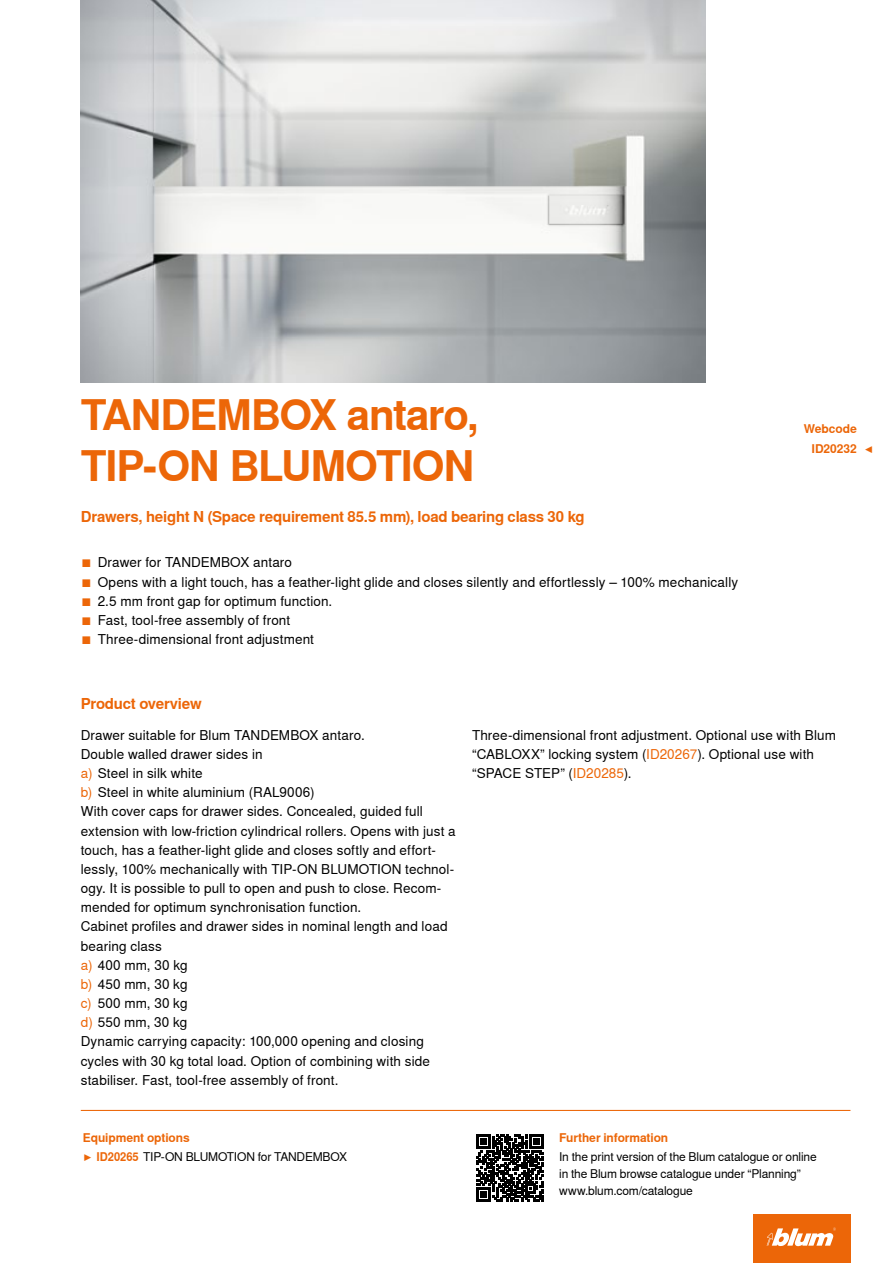
<style>
.page{position:relative;width:893px;height:1263px;background:#fff}
.page>*{position:absolute;margin:0;border:0;box-sizing:border-box;transform-origin:0 0}
.CB_AF_Ueber_Tit2{font:700 42px/50.4px "Nimbus Sans Global";letter-spacing:-.03em;color:#ec6608}
.CB_AF_Ueber_Ber1o_li{font:700 15px "Nimbus Sans Global";letter-spacing:-.015em;color:#ec6608}
.CB_AF_FliesIMG_li{font:13.5px/19.2px "Nimbus Sans Global";letter-spacing:.01em;color:#000}
.CB_AF_Bes_IMG9{font:13.5px "Nimbus Sans Global";letter-spacing:.01em;color:#000}
.CB_AF_Fliess_li{font:12px "Nimbus Sans Global";letter-spacing:-.01em;color:#000}
.CB_AF_Ueber_Ber2o_li{font:12px "Nimbus Sans Global";letter-spacing:-.015em;color:#000}
.CB_AF_Ueber_Ber2o_li-2{font:700 12px "Nimbus Sans Global";letter-spacing:-.01em;color:#ec6608}
.CB_AF_Ueber_Ber2o_re{font:700 12px "Nimbus Sans Global";letter-spacing:-.005em;color:#ec6608}
.s1{color:#ec6608}
.s2{font-weight:700;color:#ec6608}
</style>
<div class="page">
<img style="left:81px;top:0;width:625px;height:383px">
<div style="left:753px;top:1214px;width:97px;height:49px;background:#ec6608"></div>
<svg style="left:767px;top:1227px;width:69px;height:19px"></svg>
<hr style="left:81px;top:1110px;width:769px;height:1px;background:#ec6608">
<svg style="left:476px;top:1134px;width:67px;height:67px"></svg>
<p class="CB_AF_Ueber_Tit2" style="left:81px;top:390px;width:399px">TANDEMBOX antaro,<br>TIP-ON BLUMOTION</p>
<p class="CB_AF_Ueber_Ber1o_li" style="left:81px;top:508px;width:505px">Drawers, height N (Space requirement 85.5 mm), load bearing class 30 kg</p>
<p class="CB_AF_Bes_IMG9" style="left:81px;top:555px;width:213px"><span class="s1">■</span> Drawer for TANDEMBOX antaro</p>
<p class="CB_AF_Bes_IMG9" style="left:81px;top:574px;width:659px"><span class="s1">■</span> Opens with a light touch, has a feather-light glide and closes silently and effortlessly – 100% mechanically</p>
<p class="CB_AF_Bes_IMG9" style="left:81px;top:593px;width:253px"><span class="s1">■</span> 2.5 mm front gap for optimum function.</p>
<p class="CB_AF_Bes_IMG9" style="left:81px;top:612px;width:211px"><span class="s1">■</span> Fast, tool-free assembly of front</p>
<p class="CB_AF_Bes_IMG9" style="left:81px;top:631px;width:235px"><span class="s1">■</span> Three-dimensional front adjustment</p>
<p class="CB_AF_Ueber_Ber1o_li" style="left:81px;top:695px;width:122px">Product overview</p>
<p class="CB_AF_Ueber_Ber2o_re" style="left:804px;top:422px;width:55px">Webcode</p>
<p class="CB_AF_Ueber_Ber2o_re" style="left:811px;top:441px;width:47px">ID20232</p>
<p class="CB_AF_Ueber_Ber2o_re" style="left:865px;top:441px;width:11px">◀</p>
<p class="CB_AF_FliesIMG_li" style="left:81px;top:725px;width:286px">Drawer suitable for Blum TANDEMBOX antaro.</p>
<p class="CB_AF_FliesIMG_li" style="left:81px;top:744px;width:183px">Double walled drawer sides in</p>
<p class="CB_AF_FliesIMG_li" style="left:81px;top:764px;width:123px"><span class="s1">a)</span> Steel in silk white</p>
<p class="CB_AF_FliesIMG_li" style="left:81px;top:783px;width:235px"><span class="s1">b)</span> Steel in white aluminium (RAL9006)</p>
<p class="CB_AF_FliesIMG_li" style="left:81px;top:802px;width:376px">With cover caps for drawer sides. Concealed, guided full extension with low-friction cylindrical rollers. Opens with just a touch, has a feather-light glide and closes softly and effort&shy;lessly, 100% mechanically with TIP-ON BLUMOTION technol&shy;ogy. It is possible to pull to open and push to close. Recom&shy;mended for optimum synchronisation function.</p>
<p class="CB_AF_FliesIMG_li" style="left:81px;top:917px;width:368px">Cabinet profiles and drawer sides in nominal length and load bearing class</p>
<p class="CB_AF_FliesIMG_li" style="left:81px;top:955px;width:108px"><span class="s1">a)</span> 400 mm, 30 kg</p>
<p class="CB_AF_FliesIMG_li" style="left:81px;top:975px;width:108px"><span class="s1">b)</span> 450 mm, 30 kg</p>
<p class="CB_AF_FliesIMG_li" style="left:81px;top:994px;width:108px"><span class="s1">c)</span> 500 mm, 30 kg</p>
<p class="CB_AF_FliesIMG_li" style="left:81px;top:1013px;width:108px"><span class="s1">d)</span> 550 mm, 30 kg</p>
<p class="CB_AF_FliesIMG_li" style="left:81px;top:1032px;width:351px">Dynamic carrying capacity: 100,000 opening and closing cycles with 30 kg total load. Option of combining with side stabiliser. Fast, tool-free assembly of front.</p>
<p class="CB_AF_FliesIMG_li" style="left:472px;top:725px;width:365px">Three-dimensional front adjustment. Optional use with Blum “CABLOXX” locking system (<span class="s1">ID20267</span>). Optional use with “SPACE STEP” (<span class="s1">ID20285</span>).</p>
<p class="CB_AF_Ueber_Ber2o_li-2" style="left:83px;top:1130px;width:108px">Equipment options</p>
<p class="CB_AF_Ueber_Ber2o_li" style="left:83px;top:1149px;width:266px"><span class="s1">▶</span> <span class="s2">ID20265</span> TIP-ON BLUMOTION for TANDEMBOX</p>
<p class="CB_AF_Ueber_Ber2o_li-2" style="left:559px;top:1130px;width:111px">Further information</p>
<p class="CB_AF_Fliess_li" style="left:559px;top:1149px;width:259px">In the print version of the Blum catalogue or online</p>
<p class="CB_AF_Fliess_li" style="left:559px;top:1166px;width:243px">in the Blum browse catalogue under “Planning”</p>
<p class="CB_AF_Fliess_li" style="left:559px;top:1183px;width:135px">www.blum.com/catalogue</p>
</div>
